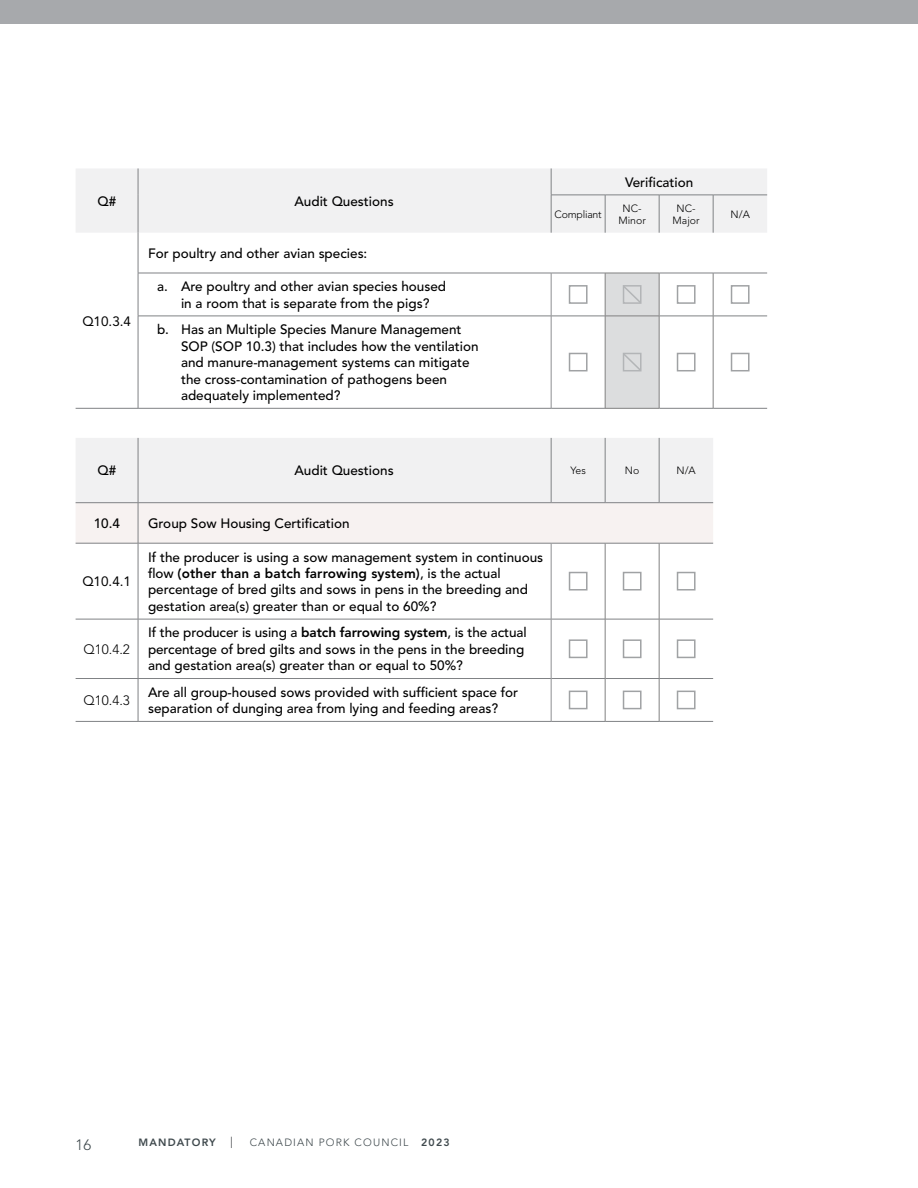
<style>
.page{position:relative;width:918px;height:1188px;background:#fff}
.page>*{position:absolute;margin:0;border:0;box-sizing:border-box;transform-origin:0 0}
.t1{font:300 15px "Avenir LT Pro";color:#3f494d}
.t2{font:500 13.5px/16.5px "Avenir LT Pro";color:#000}
.t3{font:13.5px "Avenir LT Pro";color:#000}
.t4{font:300 13.5px "Avenir LT Pro";color:#000}
.t5{font:300 10.5px/12px "Avenir LT Pro";color:#000;text-align:center}
.t6{font:300 10.5px "Avenir LT Pro";letter-spacing:.11em;color:#3f494d}
.t7{font:800 10.5px "Avenir LT Pro";letter-spacing:.11em;color:#3f494d}
.t8{font:300 10.5px "Avenir LT Pro";letter-spacing:-.02em;color:#000}
.s1{font-weight:800}
</style>
<div class="page">
<div style="left:0;top:0;width:918px;height:24px;background:#a7a9ac"></div>
<div style="left:76px;top:168px;width:691px;height:65px;background:#f1f1f2"></div>
<svg style="left:138px;top:168px;width:1px;height:27px"></svg>
<svg style="left:551px;top:168px;width:1px;height:27px"></svg>
<hr style="left:138px;top:195px;width:1px;height:38px;background:#808285">
<hr style="left:551px;top:316px;width:54px;height:1px;background:#808285">
<hr style="left:659px;top:316px;width:54px;height:1px;background:#808285">
<hr style="left:551px;top:195px;width:54px;height:1px;background:#808285">
<hr style="left:551px;top:195px;width:1px;height:38px;background:#808285">
<hr style="left:605px;top:195px;width:54px;height:1px;background:#808285">
<hr style="left:659px;top:195px;width:54px;height:1px;background:#808285">
<hr style="left:713px;top:195px;width:54px;height:1px;background:#808285">
<hr style="left:76px;top:408px;width:62px;height:1px;background:#808285">
<hr style="left:138px;top:233px;width:1px;height:40px;background:#808285">
<hr style="left:551px;top:273px;width:54px;height:1px;background:#808285">
<hr style="left:659px;top:273px;width:54px;height:1px;background:#808285">
<hr style="left:713px;top:273px;width:54px;height:1px;background:#808285">
<hr style="left:551px;top:408px;width:54px;height:1px;background:#808285">
<hr style="left:659px;top:408px;width:54px;height:1px;background:#808285">
<hr style="left:713px;top:408px;width:54px;height:1px;background:#808285">
<hr style="left:713px;top:273px;width:1px;height:43px;background:#818181">
<hr style="left:713px;top:316px;width:1px;height:92px;background:#818181">
<hr style="left:713px;top:316px;width:54px;height:1px;background:#808285">
<hr style="left:659px;top:273px;width:1px;height:43px;background:#818181">
<hr style="left:659px;top:316px;width:1px;height:92px;background:#818181">
<hr style="left:605px;top:408px;width:54px;height:1px;background:#818181">
<hr style="left:138px;top:273px;width:413px;height:1px;background:#808285">
<hr style="left:138px;top:273px;width:1px;height:43px;background:#808285">
<hr style="left:138px;top:316px;width:413px;height:1px;background:#808285">
<hr style="left:138px;top:316px;width:1px;height:92px;background:#808285">
<hr style="left:138px;top:408px;width:413px;height:1px;background:#808285">
<hr style="left:551px;top:273px;width:1px;height:43px;background:#8d8f92">
<hr style="left:551px;top:316px;width:1px;height:92px;background:#8d8f92">
<hr style="left:605px;top:195px;width:1px;height:38px;background:#808285">
<hr style="left:659px;top:195px;width:1px;height:38px;background:#808285">
<hr style="left:713px;top:195px;width:1px;height:38px;background:#808285">
<div style="left:569px;top:285px;width:19px;height:19px;border:2px solid #a0a2a4"></div>
<div style="left:677px;top:285px;width:19px;height:19px;border:2px solid #a0a2a4"></div>
<div style="left:731px;top:285px;width:19px;height:19px;border:2px solid #a0a2a4"></div>
<div style="left:569px;top:353px;width:19px;height:18px;border:2px solid #a0a2a4"></div>
<svg style="left:605px;top:273px;width:54px;height:135px;background:#d8d9da"></svg>
<div style="left:623px;top:353px;width:19px;height:18px;border:2px solid #b3b5b7"></div>
<div style="left:677px;top:353px;width:19px;height:18px;border:2px solid #a0a2a4"></div>
<div style="left:731px;top:353px;width:19px;height:18px;border:2px solid #a0a2a4"></div>
<div style="left:76px;top:438px;width:637px;height:105px;background:#f1f1f2"></div>
<hr style="left:138px;top:438px;width:1px;height:65px;background:#808285">
<hr style="left:76px;top:502px;width:62px;height:1px;background:#808285">
<hr style="left:138px;top:502px;width:413px;height:1px;background:#808285">
<hr style="left:138px;top:543px;width:1px;height:76px;background:#808285">
<hr style="left:138px;top:619px;width:413px;height:1px;background:#808285">
<hr style="left:138px;top:619px;width:1px;height:59px;background:#808285">
<hr style="left:138px;top:678px;width:413px;height:1px;background:#808285">
<hr style="left:138px;top:679px;width:1px;height:42px;background:#808285">
<hr style="left:551px;top:438px;width:1px;height:65px;background:#808285">
<hr style="left:551px;top:619px;width:54px;height:1px;background:#808285">
<hr style="left:605px;top:619px;width:54px;height:1px;background:#808285">
<hr style="left:551px;top:678px;width:54px;height:1px;background:#808285">
<hr style="left:605px;top:678px;width:54px;height:1px;background:#808285">
<hr style="left:605px;top:438px;width:1px;height:65px;background:#808285">
<hr style="left:76px;top:619px;width:62px;height:1px;background:#808285">
<hr style="left:76px;top:678px;width:62px;height:1px;background:#808285">
<hr style="left:659px;top:438px;width:1px;height:65px;background:#808285">
<hr style="left:659px;top:502px;width:54px;height:1px;background:#808285">
<hr style="left:659px;top:619px;width:54px;height:1px;background:#808285">
<hr style="left:659px;top:678px;width:54px;height:1px;background:#808285">
<hr style="left:659px;top:543px;width:1px;height:76px;background:#818181">
<hr style="left:659px;top:619px;width:1px;height:59px;background:#818181">
<hr style="left:659px;top:679px;width:1px;height:42px;background:#818181">
<hr style="left:138px;top:503px;width:1px;height:40px;background:#808285">
<hr style="left:551px;top:502px;width:54px;height:1px;background:#808285">
<hr style="left:605px;top:502px;width:54px;height:1px;background:#808285">
<hr style="left:76px;top:721px;width:62px;height:1px;background:#808285">
<hr style="left:138px;top:721px;width:413px;height:1px;background:#808285">
<hr style="left:551px;top:721px;width:54px;height:1px;background:#808285">
<hr style="left:605px;top:721px;width:54px;height:1px;background:#808285">
<hr style="left:659px;top:721px;width:54px;height:1px;background:#808285">
<hr style="left:605px;top:543px;width:1px;height:76px;background:#818181">
<hr style="left:605px;top:619px;width:1px;height:60px;background:#818181">
<hr style="left:605px;top:679px;width:1px;height:42px;background:#818181">
<hr style="left:76px;top:543px;width:62px;height:1px;background:#808285">
<hr style="left:138px;top:543px;width:413px;height:1px;background:#808285">
<hr style="left:551px;top:543px;width:54px;height:1px;background:#808285">
<hr style="left:605px;top:543px;width:54px;height:1px;background:#808285">
<hr style="left:659px;top:543px;width:54px;height:1px;background:#808285">
<hr style="left:551px;top:543px;width:1px;height:76px;background:#8d8f92">
<hr style="left:551px;top:619px;width:1px;height:60px;background:#8d8f92">
<hr style="left:551px;top:679px;width:1px;height:42px;background:#8d8f92">
<div style="left:569px;top:572px;width:19px;height:19px;border:2px solid #a0a2a4"></div>
<div style="left:623px;top:572px;width:19px;height:19px;border:2px solid #a0a2a4"></div>
<div style="left:677px;top:572px;width:19px;height:19px;border:2px solid #a0a2a4"></div>
<div style="left:569px;top:639px;width:19px;height:19px;border:2px solid #a0a2a4"></div>
<div style="left:623px;top:639px;width:19px;height:19px;border:2px solid #a0a2a4"></div>
<div style="left:677px;top:639px;width:19px;height:19px;border:2px solid #a0a2a4"></div>
<div style="left:569px;top:691px;width:19px;height:18px;border:2px solid #a0a2a4"></div>
<div style="left:623px;top:691px;width:19px;height:18px;border:2px solid #a0a2a4"></div>
<div style="left:677px;top:691px;width:19px;height:18px;border:2px solid #a0a2a4"></div>
<p class="t2" style="left:97px;top:193px;width:20px">Q#</p>
<p class="t2" style="left:294px;top:193px;width:101px">Audit Questions</p>
<p class="t3" style="left:82px;top:313px;width:50px">Q10.3.4</p>
<p class="t2" style="left:148px;top:245px;width:221px">For poultry and other avian species:</p>
<p class="t2" style="left:157px;top:279px;width:291px;text-align:center">a. Are poultry and other avian species housed in a room that is separate from the pigs?</p>
<p class="t2" style="left:181px;top:322px;width:299px;text-indent:-24px">b. Has an Multiple Species Manure Management SOP (SOP 10.3) that includes how the ventilation and manure‑management systems can mitigate the cross-contamination of pathogens been adequately implemented?</p>
<p class="t2" style="left:625px;top:174px;width:70px">Verification</p>
<p class="t8" style="left:555px;top:208px;width:49px">Compliant</p>
<p class="t5" style="left:618px;top:202px;width:29px">NC-<br>Minor</p>
<p class="t5" style="left:673px;top:202px;width:29px">NC-<br>Major</p>
<p class="t5" style="left:731px;top:208px;width:21px">N/A</p>
<p class="t2" style="left:97px;top:463px;width:20px">Q#</p>
<p class="t2" style="left:294px;top:463px;width:101px">Audit Questions</p>
<p class="t5" style="left:570px;top:465px;width:17px">Yes</p>
<p class="t5" style="left:625px;top:465px;width:16px">No</p>
<p class="t5" style="left:677px;top:465px;width:21px">N/A</p>
<p class="t2" style="left:94px;top:515px;width:28px">10.4</p>
<p class="t2" style="left:148px;top:515px;width:203px">Group Sow Housing Certification</p>
<p class="t3" style="left:82px;top:573px;width:50px">Q10.4.1</p>
<p class="t4" style="left:84px;top:641px;width:48px">Q10.4.2</p>
<p class="t2" style="left:148px;top:549px;width:397px">If the producer is using a sow management system in continuous flow <span class="s1">(other than a batch farrowing system)</span>, is the actual percentage of bred gilts and sows in pens in the breeding and gestation area(s) greater than or equal to 60%?</p>
<p class="t2" style="left:148px;top:625px;width:380px">If the producer is using a <span class="s1">batch farrowing system</span>, is the actual percentage of bred gilts and sows in the pens in the breeding and gestation area(s) greater than or equal to 50%?</p>
<p class="t4" style="left:84px;top:692px;width:48px">Q10.4.3</p>
<p class="t2" style="left:148px;top:684px;width:372px">Are all group-housed sows provided with sufficient space for separation of dunging area from lying and feeding areas?</p>
<p class="t1" style="left:76px;top:1136px;width:17px">16</p>
<p class="t7" style="left:139px;top:1136px;width:79px">MANDATORY</p>
<p class="t6" style="left:250px;top:1136px;width:201px">CANADIAN PORK COUNCIL <span class="s1">2023</span></p>
</div>
